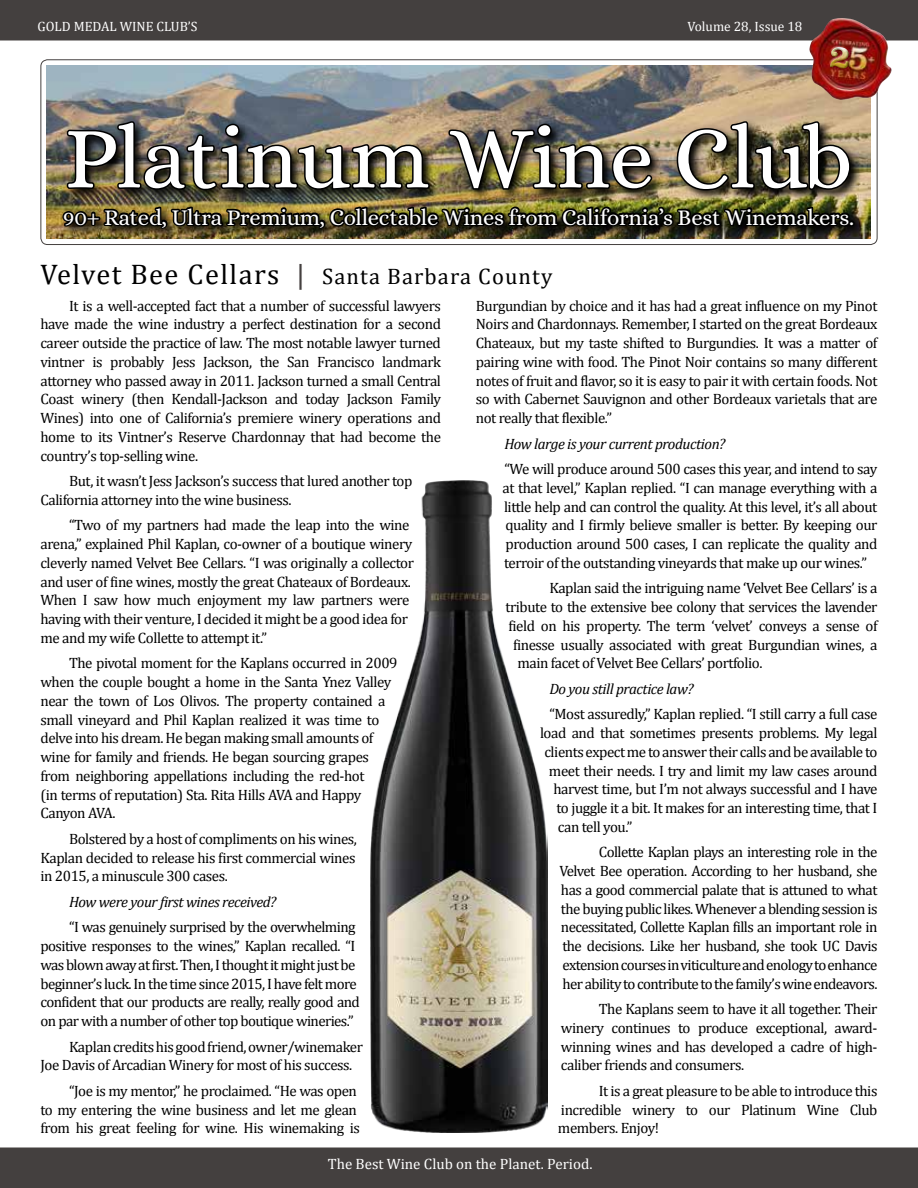
<style>
.page{position:relative;width:918px;height:1188px;background:#fff}
.page>*{position:absolute;margin:0;border:0;box-sizing:border-box;transform-origin:0 0}
.t1{font:88.5px "Alice";letter-spacing:-.005em;color:#fff}
.t2{font:22.5px "Alice";letter-spacing:-.01em;color:#fff}
.t3{font:22.5px "Cambria";letter-spacing:.05em;color:#000}
.t4{font:15px/18.8px "Cambria";letter-spacing:-.03em;color:#000;text-align:justify}
.t5{font:italic 15px "Cambria";letter-spacing:-.03em;color:#000}
.t6{font:15px "Cambria";color:#fff}
.t7{font:13.5px "Cambria";color:#fff}
.s1{font-size:28.5px}
.s2{font-size:28.5px;color:#44403f}
</style>
<div class="page">
<div style="left:0;top:1148px;width:918px;height:40px;background:#44403f"></div>
<div style="left:40px;top:59px;width:838px;height:186px;border:1px solid #44403f;border-radius:7px"></div>
<div style="left:0;top:0;width:918px;height:40px;background:#44403f"></div>
<img style="left:370px;top:481px;width:178px;height:652px">
<img style="left:47px;top:66px;width:823px;height:172px">
<img style="left:60px;top:120px;width:797px;height:119px">
<img style="left:809px;top:18px;width:83px;height:82px">
<img style="left:830px;top:47px;width:19px;height:22px">
<p class="t7" style="left:38px;top:19px;width:162px">GOLD MEDAL WINE CLUB’S</p>
<p class="t7" style="left:688px;top:19px;width:116px">Volume 28, Issue 18</p>
<h1 class="t1" style="left:65px;top:110px;width:790px">Platinum Wine Club</h1>
<h2 class="t2" style="left:63px;top:205px;width:793px">90+ Rated, Ultra Premium, Collectable Wines from California’s Best Winemakers.</h2>
<h2 class="t3" style="left:40px;top:263px;width:513px"><span class="s1">Velvet Bee Cellars</span> <span class="s2">|</span> Santa Barbara County</h2>
<p class="t4" style="left:476px;top:296px;width:403px">Burgundian by choice and it has had a great influence on my Pinot Noirs and Chardonnays. Remember, I started on the great Bordeaux Chateaux, but my taste shifted to Burgundies. It was a matter of pairing wine with food. The Pinot Noir contains so many different notes of fruit and flavor, so it is easy to pair it with certain foods. Not so with Cabernet Sauvignon and other Bordeaux varietals that are not really that flexible.”</p>
<p class="t5" style="left:504px;top:433px;width:222px">How large is your current production?</p>
<p class="t4" style="left:502px;top:460px;width:376px">“We will produce around 500 cases this year, and intend to say at that level,” Kaplan replied. “I can manage everything with a little help and can control the quality. At this level, it’s all about quality and I firmly believe smaller is better. By keeping our production around 500 cases, I can replicate the quality and terroir of the outstanding vineyards that make up our wines.”</p>
<p class="t4" style="left:549px;top:579px;width:330px">Kaplan said the intriguing name ‘Velvet Bee Cellars’ is a</p>
<p class="t4" style="left:506px;top:598px;width:374px">tribute to the extensive bee colony that services the lavender</p>
<p class="t4" style="left:508px;top:616px;width:371px">field on his property. The term ‘velvet’ conveys a sense of</p>
<p class="t4" style="left:513px;top:635px;width:366px">finesse usually associated with great Burgundian wines, a</p>
<p class="t4" style="left:518px;top:654px;width:246px">main facet of Velvet Bee Cellars’ portfolio.</p>
<p class="t5" style="left:549px;top:678px;width:146px">Do you still practice law?</p>
<p class="t4" style="left:549px;top:705px;width:330px">“Most assuredly,” Kaplan replied. “I still carry a full case</p>
<p class="t4" style="left:540px;top:724px;width:339px">load and that sometimes presents problems. My legal</p>
<p class="t4" style="left:544px;top:742px;width:335px">clients expect me to answer their calls and be available to</p>
<p class="t4" style="left:549px;top:761px;width:330px">meet their needs. I try and limit my law cases around</p>
<p class="t4" style="left:553px;top:780px;width:325px">harvest time, but I’m not always successful and I have</p>
<p class="t4" style="left:556px;top:799px;width:322px">to juggle it a bit. It makes for an interesting time, that I</p>
<p class="t4" style="left:558px;top:817px;width:76px">can tell you.”</p>
<p class="t4" style="left:559px;top:843px;width:320px;text-indent:39px">Collette Kaplan plays an interesting role in the Velvet Bee operation. According to her husband, she has a good commercial palate that is attuned to what the buying public likes. Whenever a blending session is necessitated, Collette Kaplan fills an important role in the decisions. Like her husband, she took UC Davis extension courses in viticulture and enology to enhance her ability to contribute to the family’s wine endeavors.</p>
<p class="t4" style="left:561px;top:1000px;width:318px;text-indent:38px">The Kaplans seem to have it all together. Their winery continues to produce exceptional, award&shy;winning wines and has developed a cadre of high&shy;caliber friends and consumers.</p>
<p class="t4" style="left:558px;top:1081px;width:321px;text-indent:41px">It is a great pleasure to be able to introduce this incredible winery to our Platinum Wine Club members. Enjoy!</p>
<p class="t6" style="left:328px;top:1155px;width:266px">The Best Wine Club on the Planet. Period.</p>
<p class="t4" style="left:40px;top:296px;width:402px;text-indent:28px">It is a well-accepted fact that a number of successful lawyers have made the wine industry a perfect destination for a second career outside the practice of law. The most notable lawyer turned vintner is probably Jess Jackson, the San Francisco landmark attorney who passed away in 2011. Jackson turned a small Central Coast winery (then Kendall-Jackson and today Jackson Family Wines) into one of California’s premiere winery operations and home to its Vintner’s Reserve Chardonnay that had become the country’s top-selling wine.</p>
<p class="t4" style="left:40px;top:472px;width:373px;text-indent:28px">But, it wasn’t Jess Jackson’s success that lured another top<br>California attorney into the wine business.</p>
<p class="t4" style="left:40px;top:516px;width:375px;text-align:left;text-indent:28px">“Two of my partners had made the leap into the wine arena,” explained Phil Kaplan, co-owner of a boutique winery cleverly named Velvet Bee Cellars. “I was originally a collector and user of fine wines, mostly the great Chateaux of Bordeaux.<br>When I saw how much enjoyment my law partners were having with their venture, I decided it might be a good idea for me and my wife Collette to attempt it.”</p>
<p class="t4" style="left:40px;top:654px;width:359px;text-align:left;text-indent:28px">The pivotal moment for the Kaplans occurred in 2009 when the couple bought a home in the Santa Ynez Valley near the town of Los Olivos. The property contained a small vineyard and Phil Kaplan realized it was time to delve into his dream. He began making small amounts of wine for family and friends. He began sourcing grapes from neighboring appellations including the red-hot<br>(in terms of reputation) Sta. Rita Hills AVA and Happy Canyon AVA.</p>
<p class="t4" style="left:40px;top:829px;width:318px;text-indent:28px">Bolstered by a host of compliments on his wines, Kaplan decided to release his first commercial wines in 2015, a minuscule 300 cases.</p>
<p class="t5" style="left:69px;top:891px;width:209px">How were your first wines received?</p>
<p class="t4" style="left:40px;top:918px;width:321px;text-align:left;text-indent:28px">“I was genuinely surprised by the overwhelming positive responses to the wines,” Kaplan recalled. “I was blown away at first. Then, I thought it might just be beginner’s luck. In the time since 2015, I have felt more confident that our products are really, really good and on par with a number of other top boutique wineries.”</p>
<p class="t4" style="left:40px;top:1037px;width:324px;text-indent:28px">Kaplan credits his good friend, owner/winemaker<br>Joe Davis of Arcadian Winery for most of his success.</p>
<p class="t4" style="left:40px;top:1081px;width:321px;text-align:left;text-indent:28px">“Joe is my mentor,” he proclaimed. “He was open to my entering the wine business and let me glean from his great feeling for wine. His winemaking is</p>
</div>
